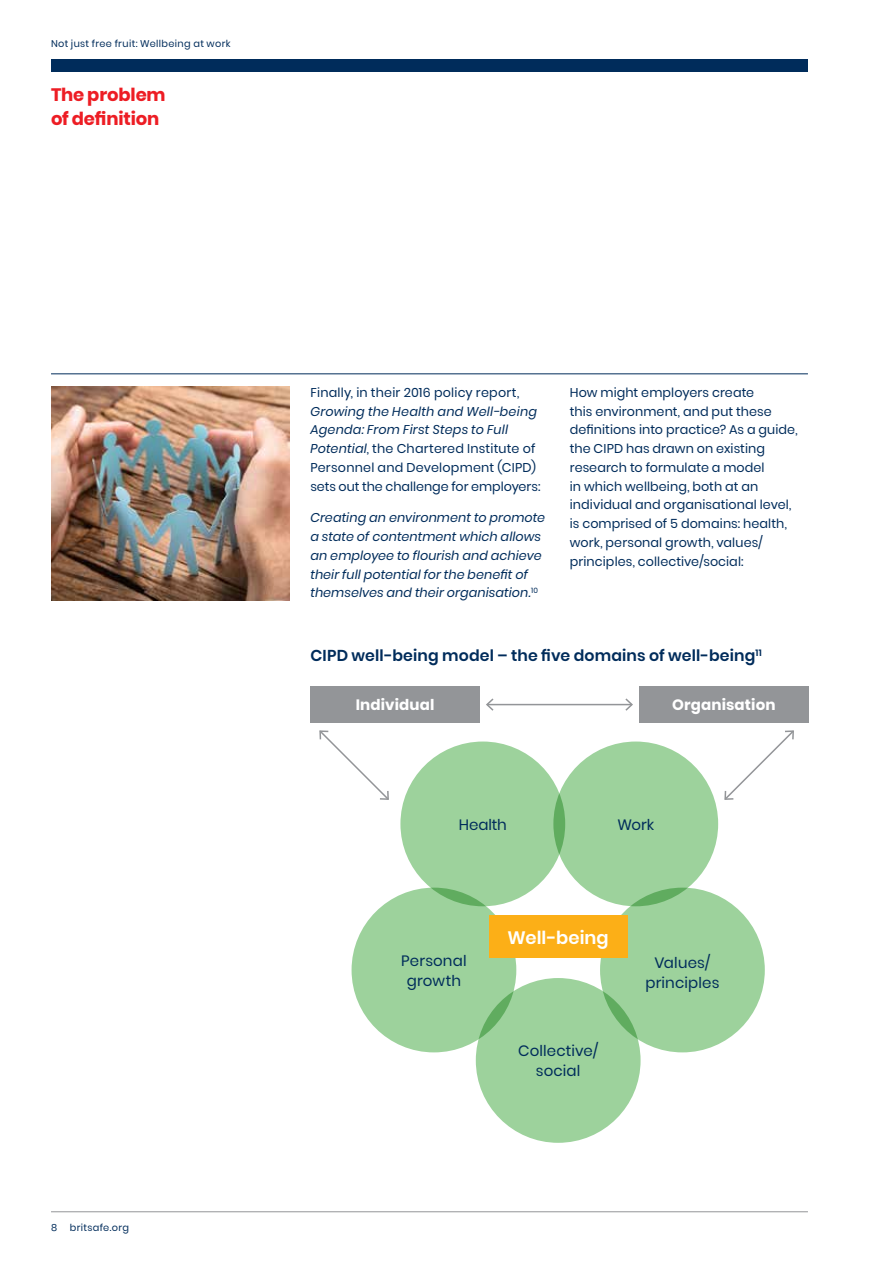
<style>
.page{position:relative;width:893px;height:1263px;background:#fff}
.page>*{position:absolute;margin:0;border:0;box-sizing:border-box;transform-origin:0 0}
.t1{font:700 18px/24px "Poppins";letter-spacing:-.01em;color:#ed1d24}
.t2{font:600 18px "Poppins";letter-spacing:.005em;color:#fff}
.t3{font:600 15.75px "Poppins";letter-spacing:.01em;color:#002c5b}
.t4{font:15px/19.5px "Poppins";letter-spacing:.01em;color:#002c5b;text-align:center}
.t5{font:700 15px "Poppins";letter-spacing:.01em;color:#fff}
.t6{font:12.75px/18.8px "Poppins";letter-spacing:.005em;color:#002c5b}
.t7{font:italic 12.75px/18.8px "Poppins";letter-spacing:.005em;color:#002c5b}
.t8{font:9.75px "Poppins";letter-spacing:.035em;color:#002c5b}
.s1{font-style:italic}
</style>
<div class="page">
<hr style="left:51px;top:373px;width:757px;height:1px;background:#002c5b">
<div style="left:310px;top:686px;width:170px;height:37px;background:#939598"></div>
<div style="left:639px;top:686px;width:169px;height:37px;background:#939598"></div>
<div style="left:553px;top:741px;width:165px;height:165px;background:#9dd29c;border-radius:50%"></div>
<div style="left:400px;top:741px;width:165px;height:165px;background:#9dd29c;border-radius:50%"></div>
<div style="left:352px;top:888px;width:164px;height:164px;background:#9dd29c;border-radius:50%"></div>
<div style="left:600px;top:888px;width:165px;height:164px;background:#9dd29c;border-radius:50%"></div>
<div style="left:476px;top:978px;width:165px;height:165px;background:#9dd29c;border-radius:50%"></div>
<div style="left:489px;top:915px;width:138px;height:43px;background:#fcaf17"></div>
<hr style="left:487px;top:704px;width:145px;height:1px;background:#939598">
<svg style="left:486px;top:698px;width:9px;height:13px"></svg>
<svg style="left:624px;top:698px;width:9px;height:13px"></svg>
<svg style="left:724px;top:730px;width:70px;height:70px"></svg>
<svg style="left:319px;top:730px;width:70px;height:70px"></svg>
<img style="left:51px;top:387px;width:238px;height:213px">
<div style="left:51px;top:60px;width:757px;height:12px;background:#002c5b"></div>
<hr style="left:51px;top:1211px;width:757px;height:1px;background:#939598">
<p class="t8" style="left:51px;top:38px;width:181px">Not just free fruit: Wellbeing at work</p>
<h1 class="t1" style="left:51px;top:83px;width:116px">The problem of definition</h1>
<p class="t8" style="left:51px;top:1222px;width:8px">8</p>
<p class="t8" style="left:70px;top:1222px;width:61px">britsafe.org</p>
<p class="t6" style="left:310px;top:383px;width:210px">Finally, in their 2016 policy report,</p>
<p class="t6" style="left:310px;top:402px;width:232px"><span class="s1">Growing the Health and Well-being Agenda: From First Steps to Full Potential</span>, the Chartered Institute of Personnel and Development (CIPD) sets out the challenge for employers:</p>
<p class="t7" style="left:310px;top:508px;width:236px">Creating an environment to promote a state of contentment which allows an employee to flourish and achieve their full potential for the benefit of themselves and their organisation.<sup>10</sup></p>
<p class="t6" style="left:570px;top:383px;width:229px">How might employers create<br>this environment, and put these definitions into practice? As a guide, the CIPD has drawn on existing research to formulate a model<br>in which wellbeing, both at an individual and organisational level, is comprised of 5 domains: health, work, personal growth, values/ principles, collective/social:</p>
<p class="t3" style="left:310px;top:647px;width:453px">CIPD well-being model – the five domains of well-being<sup>11</sup></p>
<p class="t5" style="left:356px;top:696px;width:80px">Individual</p>
<p class="t5" style="left:672px;top:696px;width:105px">Organisation</p>
<p class="t4" style="left:459px;top:815px;width:50px">Health</p>
<p class="t4" style="left:617px;top:815px;width:38px">Work</p>
<p class="t4" style="left:401px;top:951px;width:67px">Personal growth</p>
<h1 class="t2" style="left:508px;top:927px;width:103px">Well-being</h1>
<p class="t4" style="left:518px;top:1041px;width:82px">Collective/ social</p>
<p class="t4" style="left:645px;top:953px;width:76px">Values/ principles</p>
</div>
